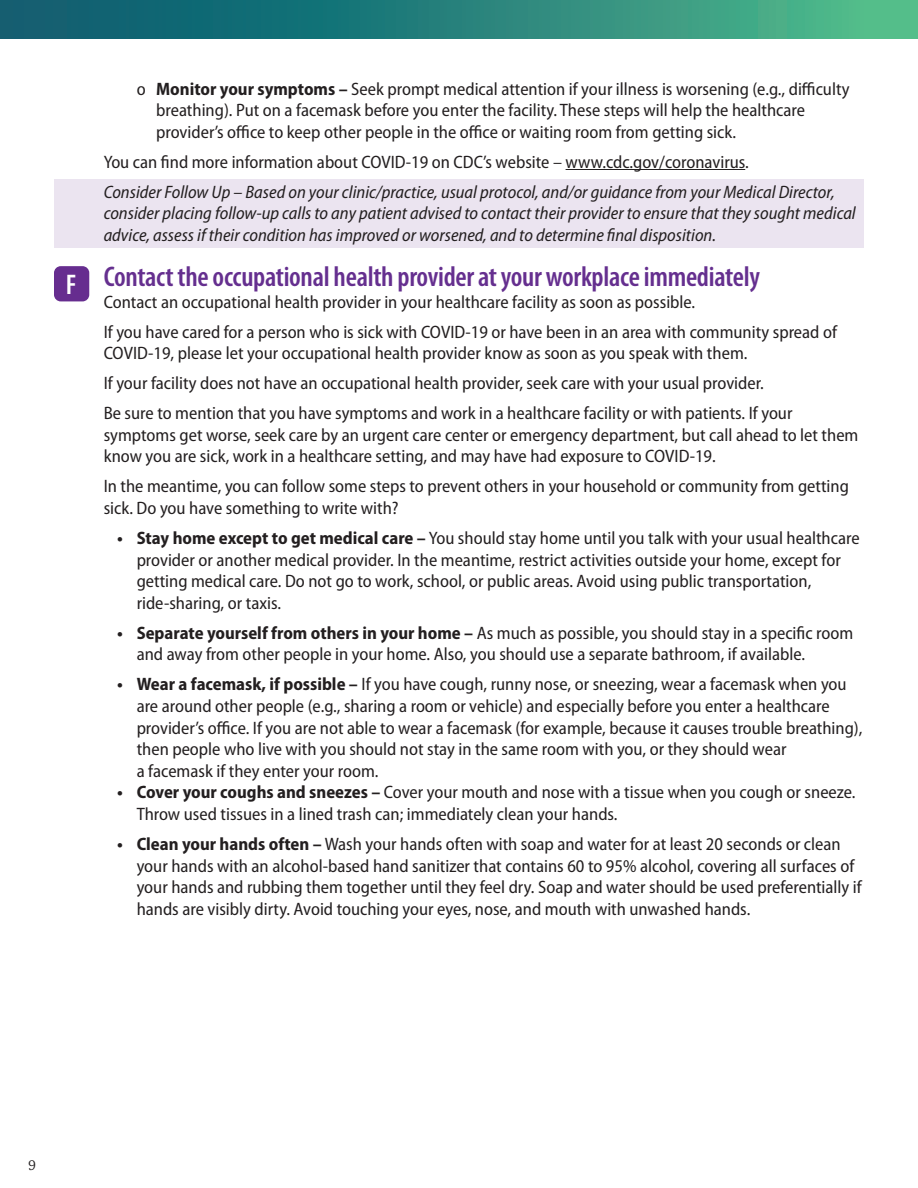
<style>
.page{position:relative;width:918px;height:1188px;background:#fff}
.page>*{position:absolute;margin:0;border:0;box-sizing:border-box;transform-origin:0 0}
.H2_1{font:600 condensed 28.5px "Myriad Pro";letter-spacing:-.01em;color:#652f8f}
.H2_1-2{font:600 condensed 28.5px "Myriad Pro";color:#fff}
.Texts{font:semi-condensed 18px/21.6px "Myriad Pro";color:#231f20}
.Texts-2{font:italic semi-condensed 18px/21.6px "Myriad Pro";color:#231f20}
.t1{font:15px "Chaparral Pro";color:#231f20}
.s1{font-weight:700}
</style>
<div class="page">
<svg style="left:0;top:0;width:918px;height:38px;background:#2a867c"></svg>
<div style="left:55px;top:180px;width:809px;height:68px;background:#ebe4f0"></div>
<div style="left:54px;top:266px;width:35px;height:35px;background:#662d8f;border-radius:7px"></div>
<hr style="left:566px;top:169px;width:179px;height:1px;background:#231f20">
<p class="H2_1-2" style="left:66px;top:267px;width:12px">F</p>
<p class="Texts" style="left:156px;top:78px;width:695px;text-indent:-19px">o <span class="s1">Monitor your symptoms –</span> Seek prompt medical attention if your illness is worsening (e.g., difficulty breathing). Put on a facemask before you enter the facility. These steps will help the healthcare provider’s office to keep other people in the office or waiting room from getting sick.</p>
<p class="Texts" style="left:104px;top:151px;width:647px">You can find more information about COVID-19 on CDC’s website – www.cdc.gov/coronavirus.</p>
<p class="Texts-2" style="left:104px;top:181px;width:754px">Consider Follow Up – Based on your clinic/practice, usual protocol, and/or guidance from your Medical Director, consider placing follow-up calls to any patient advised to contact their provider to ensure that they sought medical advice, assess if their condition has improved or worsened, and to determine final disposition.</p>
<p class="H2_1" style="left:104px;top:259px;width:658px">Contact the occupational health provider at your workplace immediately</p>
<p class="Texts" style="left:104px;top:291px;width:593px">Contact an occupational health provider in your healthcare facility as soon as possible.</p>
<p class="Texts" style="left:104px;top:321px;width:735px">If you have cared for a person who is sick with COVID-19 or have been in an area with community spread of<br>COVID-19, please let your occupational health provider know as soon as you speak with them.</p>
<p class="Texts" style="left:104px;top:373px;width:662px">If your facility does not have an occupational health provider, seek care with your usual provider.</p>
<p class="Texts" style="left:104px;top:403px;width:756px">Be sure to mention that you have symptoms and work in a healthcare facility or with patients. If your symptoms get worse, seek care by an urgent care center or emergency department, but call ahead to let them know you are sick, work in a healthcare setting, and may have had exposure to COVID-19.</p>
<p class="Texts" style="left:104px;top:476px;width:747px">In the meantime, you can follow some steps to prevent others in your household or community from getting sick. Do you have something to write with?</p>
<p class="Texts" style="left:137px;top:527px;width:724px;text-indent:-19px"><span class="s1">• Stay home except to get medical care –</span> You should stay home until you talk with your usual healthcare provider or another medical provider. In the meantime, restrict activities outside your home, except for getting medical care. Do not go to work, school, or public areas. Avoid using public transportation, ride-sharing, or taxis.</p>
<p class="Texts" style="left:137px;top:622px;width:718px;text-indent:-19px"><span class="s1">• Separate yourself from others in your home –</span> As much as possible, you should stay in a specific room and away from other people in your home. Also, you should use a separate bathroom, if available.</p>
<p class="Texts" style="left:137px;top:674px;width:727px;text-indent:-19px"><span class="s1">• Wear a facemask, if possible –</span> If you have cough, runny nose, or sneezing, wear a facemask when you are around other people (e.g., sharing a room or vehicle) and especially before you enter a healthcare provider’s office. If you are not able to wear a facemask (for example, because it causes trouble breathing), then people who live with you should not stay in the same room with you, or they should wear<br>a facemask if they enter your room.</p>
<p class="Texts" style="left:137px;top:782px;width:720px;text-indent:-19px"><span class="s1">• Cover your coughs and sneezes –</span> Cover your mouth and nose with a tissue when you cough or sneeze.<br>Throw used tissues in a lined trash can; immediately clean your hands.</p>
<p class="Texts" style="left:137px;top:833px;width:727px;text-indent:-19px"><span class="s1">• Clean your hands often –</span> Wash your hands often with soap and water for at least 20 seconds or clean your hands with an alcohol-based hand sanitizer that contains 60 to 95% alcohol, covering all surfaces of your hands and rubbing them together until they feel dry. Soap and water should be used preferentially if hands are visibly dirty. Avoid touching your eyes, nose, and mouth with unwashed hands.</p>
<p class="t1" style="left:28px;top:1157px;width:9px">9</p>
</div>
